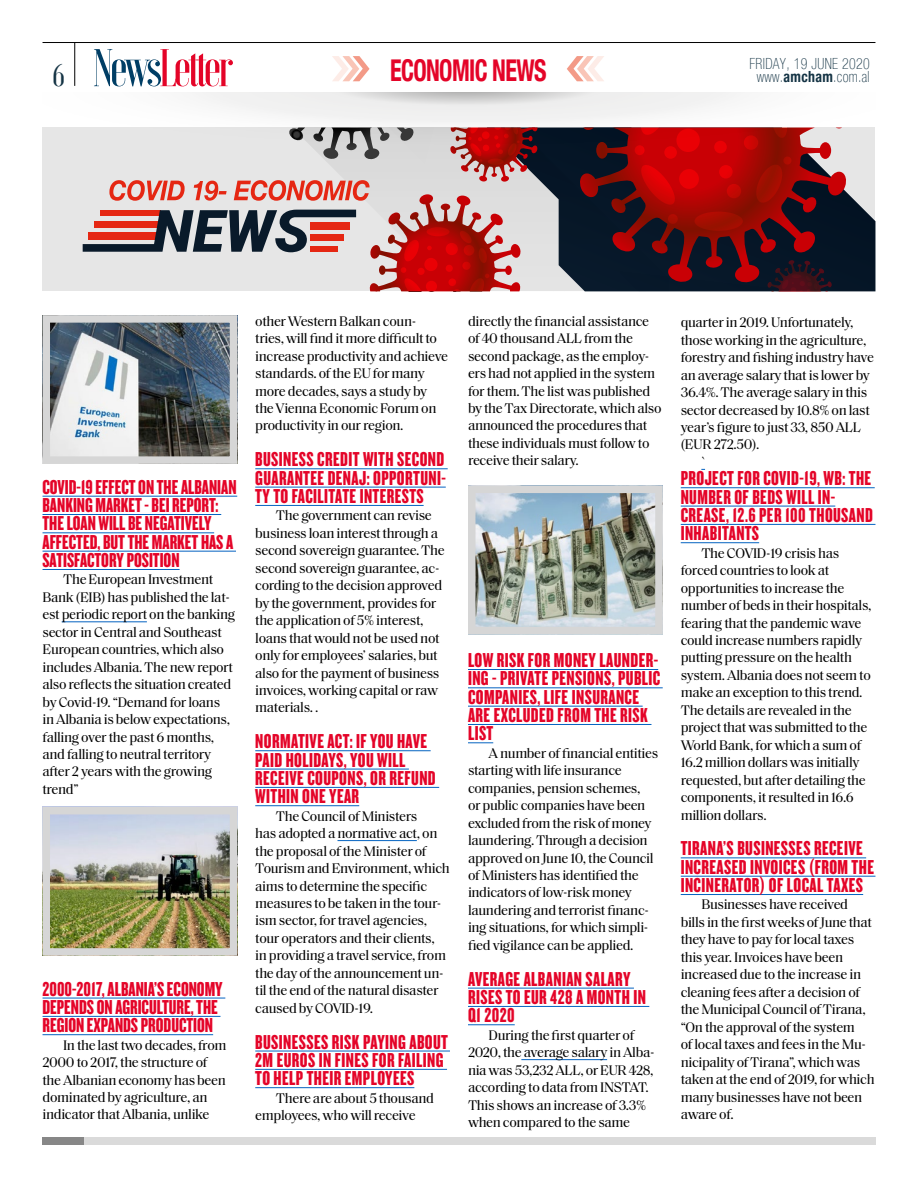
<style>
.page{position:relative;width:918px;height:1188px;background:#fff}
.page>*{position:absolute;margin:0;border:0;box-sizing:border-box;transform-origin:0 0}
.t1{font:500 31.5px "Voga";color:#143344}
.t2{font:700 condensed 30px "Helvetica Neue LT Com";letter-spacing:-.025em;color:#e40428;scale:.8 1}
.t3{font:21px/18.3px "Knockout HTF68 Full Featherwt";letter-spacing:.02em;color:#e40428}
.t4{font:21px/18.3px "Knockout HTF68 Full Featherwt";color:#e40428}
.t5{font:100 condensed 15.3px/13px "Helvetica Neue LT Com";letter-spacing:.025em;color:#143344;text-align:center;scale:.9 1}
.t6{font:14.1px/17.4px "Saol Text";letter-spacing:-.025em;color:#000}
.s1{font-weight:700}
</style>
<div class="page">
<div style="left:43px;top:128px;width:832px;height:163px;background:#e6e6e6"></div>
<svg style="left:83px;top:175px;width:792px;height:117px"></svg>
<div style="left:83px;top:1137px;width:792px;height:8px;background:#dadada"></div>
<div style="left:43px;top:1137px;width:41px;height:8px;background:#878787"></div>
<hr style="left:255px;top:469px;width:193px;height:1px;background:#0563c1">
<hr style="left:255px;top:487px;width:191px;height:1px;background:#0563c1">
<hr style="left:255px;top:505px;width:169px;height:1px;background:#0563c1">
<hr style="left:255px;top:750px;width:176px;height:1px;background:#0563c1">
<hr style="left:255px;top:769px;width:154px;height:1px;background:#0563c1">
<hr style="left:255px;top:787px;width:184px;height:1px;background:#0563c1">
<hr style="left:255px;top:805px;width:104px;height:1px;background:#0563c1">
<hr style="left:337px;top:840px;width:80px;height:1px;background:#0563c1">
<hr style="left:255px;top:1051px;width:195px;height:1px;background:#0563c1">
<hr style="left:255px;top:1069px;width:192px;height:1px;background:#0563c1">
<hr style="left:255px;top:1087px;width:159px;height:1px;background:#0563c1">
<hr style="left:468px;top:669px;width:190px;height:1px;background:#0563c1">
<hr style="left:468px;top:688px;width:195px;height:1px;background:#0563c1">
<hr style="left:468px;top:706px;width:175px;height:1px;background:#0563c1">
<hr style="left:468px;top:724px;width:183px;height:1px;background:#0563c1">
<svg style="left:468px;top:743px;width:25px;height:1px"></svg>
<hr style="left:468px;top:988px;width:166px;height:1px;background:#0563c1">
<hr style="left:468px;top:1006px;width:181px;height:1px;background:#0563c1">
<hr style="left:468px;top:1025px;width:47px;height:1px;background:#0563c1">
<hr style="left:521px;top:1059px;width:86px;height:1px;background:#0563c1">
<hr style="left:681px;top:487px;width:194px;height:1px;background:#0563c1">
<hr style="left:681px;top:506px;width:154px;height:1px;background:#0563c1">
<hr style="left:681px;top:524px;width:194px;height:1px;background:#0563c1">
<hr style="left:681px;top:542px;width:78px;height:1px;background:#0563c1">
<hr style="left:681px;top:858px;width:185px;height:1px;background:#0563c1">
<hr style="left:681px;top:876px;width:194px;height:1px;background:#0563c1">
<hr style="left:681px;top:894px;width:182px;height:1px;background:#0563c1">
<hr style="left:43px;top:496px;width:194px;height:1px;background:#0563c1">
<hr style="left:43px;top:514px;width:178px;height:1px;background:#0563c1">
<hr style="left:43px;top:533px;width:171px;height:1px;background:#0563c1">
<hr style="left:43px;top:551px;width:193px;height:1px;background:#0563c1">
<hr style="left:43px;top:569px;width:137px;height:1px;background:#0563c1">
<hr style="left:62px;top:621px;width:85px;height:1px;background:#0563c1">
<hr style="left:43px;top:998px;width:182px;height:1px;background:#0563c1">
<hr style="left:43px;top:1016px;width:177px;height:1px;background:#0563c1">
<hr style="left:43px;top:1034px;width:170px;height:1px;background:#0563c1">
<img style="left:52px;top:324px;width:176px;height:131px">
<div style="left:43px;top:315px;width:194px;height:149px;border:8px solid #d6d6d6"></div>
<img style="left:477px;top:495px;width:177px;height:130px">
<div style="left:468px;top:486px;width:195px;height:148px;border:8px solid #d6d6d6"></div>
<img style="left:52px;top:816px;width:176px;height:131px">
<div style="left:43px;top:807px;width:194px;height:149px;border:8px solid #d6d6d6"></div>
<img style="left:43px;top:92px;width:832px;height:83px">
<hr style="left:74px;top:43px;width:1px;height:43px;background:#000">
<svg style="left:94px;top:49px;width:139px;height:37px"></svg>
<hr style="left:43px;top:42px;width:832px;height:1px;background:#000">
<svg style="left:332px;top:56px;width:38px;height:25px"></svg>
<svg style="left:567px;top:56px;width:37px;height:25px"></svg>
<h1 class="t1" style="left:53px;top:57px;width:14px">6</h1>
<p class="t5" style="left:750px;top:57px;width:135px">FRIDAY, 19 JUNE 2020 www.<span class="s1">amcham</span>.com.al</p>
<h2 class="t2" style="left:390px;top:53px;width:197px">ECONOMIC NEWS</h2>
<h3 class="t4" style="left:43px;top:478px;width:196px">COVID-19 EFFECT ON THE ALBANIAN<br>BANKING MARKET - BEI REPORT:<br>THE LOAN WILL BE NEGATIVELY<br>AFFECTED, BUT THE MARKET HAS A<br>SATISFACTORY POSITION</h3>
<p class="t6" style="left:43px;top:570px;width:194px;text-indent:21px">The European Investment<br>Bank (EIB) has published the lat&shy;est periodic report on the banking sector in Central and Southeast<br>European countries, which also includes Albania. The new report also reflects the situation created by Covid-19. “Demand for loans in Albania is below expectations, falling over the past 6 months, and falling to neutral territory after 2 years with the growing trend”</p>
<h3 class="t4" style="left:43px;top:980px;width:182px">2000-2017, ALBANIA’S ECONOMY<br>DEPENDS ON AGRICULTURE, THE<br>REGION EXPANDS PRODUCTION</h3>
<p class="t6" style="left:43px;top:1035px;width:185px;text-indent:21px">In the last two decades, from<br>2000 to 2017, the structure of the Albanian economy has been dominated by agriculture, an indicator that Albania, unlike</p>
<p class="t6" style="left:255px;top:311px;width:194px">other Western Balkan coun&shy;tries, will find it more difficult to increase productivity and achieve standards. of the EU for many more decades, says a study by the Vienna Economic Forum on productivity in our region.</p>
<h3 class="t3" style="left:255px;top:450px;width:192px;text-align:justify">BUSINESS CREDIT WITH SECOND GUARANTEE DENAJ: OPPORTUNI-TY TO FACILITATE INTERESTS</h3>
<p class="t6" style="left:255px;top:506px;width:191px;text-indent:21px">The government can revise business loan interest through a second sovereign guarantee. The second sovereign guarantee, ac&shy;cording to the decision approved by the government, provides for the application of 5% interest, loans that would not be used not only for employees’ salaries, but also for the payment of business invoices, working capital or raw materials. .</p>
<h3 class="t3" style="left:255px;top:732px;width:182px">NORMATIVE ACT: IF YOU HAVE<br>PAID HOLIDAYS, YOU WILL<br>RECEIVE COUPONS, OR REFUND<br>WITHIN ONE YEAR</h3>
<p class="t6" style="left:255px;top:806px;width:196px;text-indent:21px">The Council of Ministers<br>has adopted a normative act, on the proposal of the Minister of<br>Tourism and Environment, which aims to determine the specific measures to be taken in the tour&shy;ism sector, for travel agencies, tour operators and their clients, in providing a travel service, from the day of the announcement un&shy;til the end of the natural disaster caused by COVID-19.</p>
<h3 class="t3" style="left:255px;top:1033px;width:194px">BUSINESSES RISK PAYING ABOUT<br>2M EUROS IN FINES FOR FAILING<br>TO HELP THEIR EMPLOYEES</h3>
<p class="t6" style="left:255px;top:1088px;width:180px;text-indent:21px">There are about 5 thousand employees, who will receive</p>
<p class="t6" style="left:468px;top:311px;width:195px">directly the financial assistance of 40 thousand ALL from the second package, as the employ&shy;ers had not applied in the system for them. The list was published by the Tax Directorate, which also announced the procedures that these individuals must follow to receive their salary.</p>
<h3 class="t3" style="left:468px;top:651px;width:194px">LOW RISK FOR MONEY LAUNDER-<br>ING - PRIVATE PENSIONS, PUBLIC<br>COMPANIES, LIFE INSURANCE<br>ARE EXCLUDED FROM THE RISK<br>LIST</h3>
<p class="t6" style="left:468px;top:743px;width:192px;text-indent:21px">A number of financial entities starting with life insurance companies, pension schemes,<br>or public companies have been excluded from the risk of money laundering. Through a decision approved on June 10, the Council of Ministers has identified the indicators of low-risk money laundering and terrorist financ&shy;ing situations, for which simpli&shy;fied vigilance can be applied.</p>
<h3 class="t3" style="left:468px;top:970px;width:179px">AVERAGE ALBANIAN SALARY<br>RISES TO EUR 428 A MONTH IN<br>Q1 2020</h3>
<p class="t6" style="left:468px;top:1025px;width:188px;text-indent:21px">During the first quarter of<br>2020, the average salary in Alba&shy;nia was 53,232 ALL, or EUR 428, according to data from INSTAT.<br>This shows an increase of 3.3% when compared to the same</p>
<p class="t6" style="left:681px;top:313px;width:174px">quarter in 2019. Unfortunately,</p>
<p class="t6" style="left:681px;top:330px;width:187px">those working in the agriculture,</p>
<p class="t6" style="left:681px;top:348px;width:195px">forestry and fishing industry have</p>
<p class="t6" style="left:681px;top:365px;width:191px">an average salary that is lower by</p>
<p class="t6" style="left:681px;top:383px;width:188px">36.4%. The average salary in this</p>
<p class="t6" style="left:681px;top:400px;width:191px">sector decreased by 10.8% on last</p>
<p class="t6" style="left:681px;top:418px;width:182px">year’s figure to just 33, 850 ALL</p>
<p class="t6" style="left:681px;top:435px;width:80px">(EUR 272.50).</p>
<p class="t6" style="left:701px;top:452px;width:5px">`</p>
<h3 class="t3" style="left:681px;top:469px;width:194px">PROJECT FOR COVID-19, WB: THE<br>NUMBER OF BEDS WILL IN-<br>CREASE, 12.6 PER 100 THOUSAND<br>INHABITANTS</h3>
<p class="t6" style="left:681px;top:543px;width:192px;text-indent:21px">The COVID-19 crisis has forced countries to look at opportunities to increase the number of beds in their hospitals, fearing that the pandemic wave could increase numbers rapidly putting pressure on the health system. Albania does not seem to make an exception to this trend.<br>The details are revealed in the project that was submitted to the<br>World Bank, for which a sum of<br>16.2 million dollars was initially requested, but after detailing the components, it resulted in 16.6 million dollars.</p>
<h3 class="t3" style="left:681px;top:840px;width:195px">TIRANA’S BUSINESSES RECEIVE<br>INCREASED INVOICES (FROM THE<br>INCINERATOR) OF LOCAL TAXES</h3>
<p class="t6" style="left:681px;top:895px;width:195px;text-indent:21px">Businesses have received bills in the first weeks of June that they have to pay for local taxes this year. Invoices have been increased due to the increase in cleaning fees after a decision of the Municipal Council of Tirana, “On the approval of the system<br>of local taxes and fees in the Mu&shy;nicipality of Tirana”, which was taken at the end of 2019, for which many businesses have not been aware of.</p>
</div>
